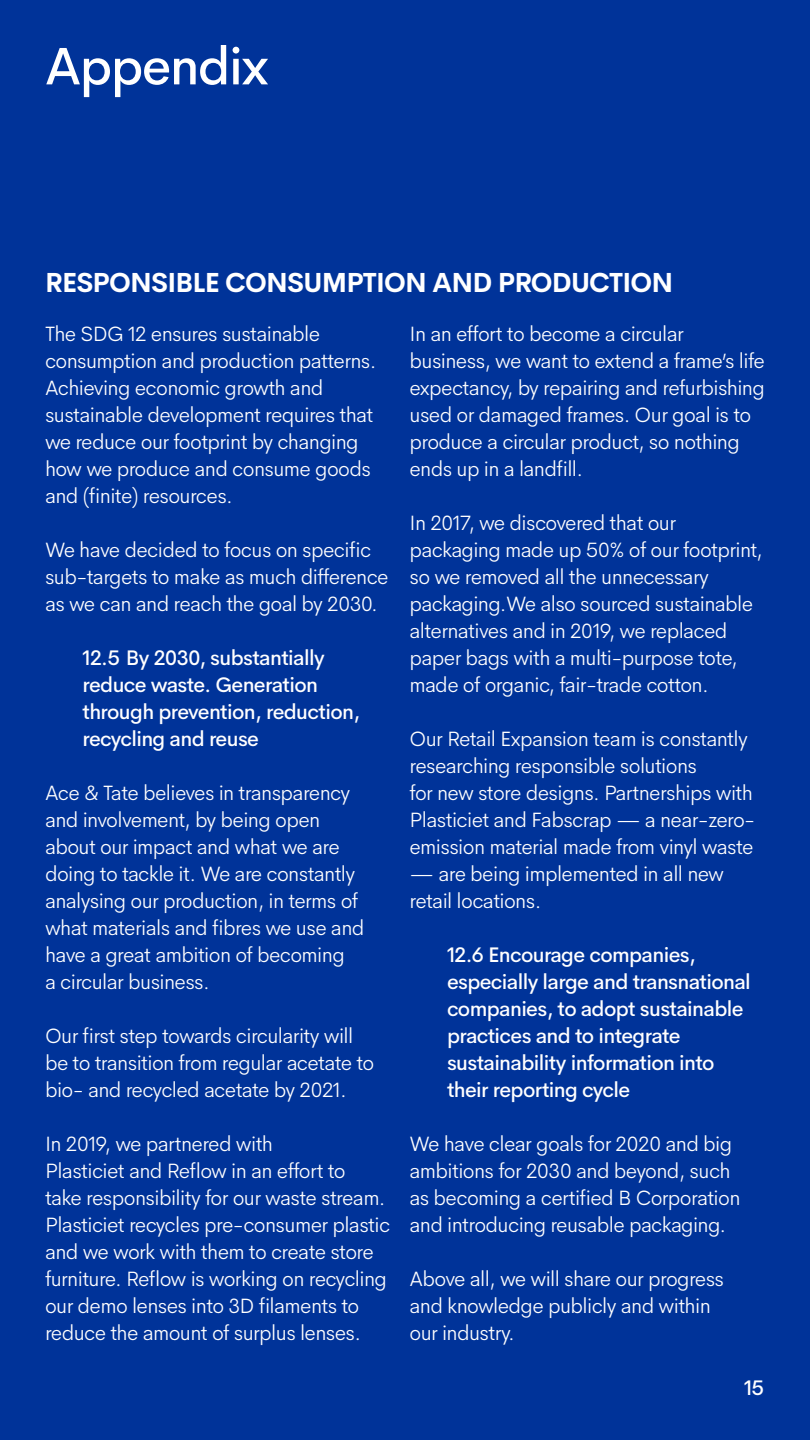
<style>
.page{position:relative;width:810px;height:1440px;background:#039}
.page>*{position:absolute;margin:0;border:0;box-sizing:border-box;transform-origin:0 0}
.t1{font:500 52.5px "Amper Sans";letter-spacing:-.03em;color:#fff}
.t2{font:700 27px "Amper Sans";letter-spacing:-.03em;color:#fff}
.t3{font:300 21px/27px "Amper Sans";letter-spacing:-.03em;color:#fff}
.t4{font:500 21px/27px "Amper Sans";letter-spacing:-.03em;color:#fff}
</style>
<div class="page">
<p class="t1" style="left:45px;top:25px;width:225px">Appendix</p>
<p class="t2" style="left:45px;top:261px;width:630px">RESPONSIBLE CONSUMPTION AND PRODUCTION</p>
<p class="t3" style="left:45px;top:319px;width:333px">The SDG 12 ensures sustainable consumption and production patterns.<br>Achieving economic growth and sustainable development requires that we reduce our footprint by changing how we produce and consume goods and (finite) resources.</p>
<p class="t3" style="left:45px;top:535px;width:345px">We have decided to focus on specific sub-targets to make as much difference as we can and reach the goal by 2030.</p>
<p class="t4" style="left:82px;top:643px;width:279px">12.5 By 2030, substantially reduce waste. Generation through prevention, reduction, recycling and reuse</p>
<p class="t3" style="left:45px;top:778px;width:321px">Ace &amp; Tate believes in transparency and involvement, by being open about our impact and what we are doing to tackle it. We are constantly analysing our production, in terms of what materials and fibres we use and have a great ambition of becoming<br>a circular business.</p>
<p class="t3" style="left:45px;top:1021px;width:331px">Our first step towards circularity will be to transition from regular acetate to bio- and recycled acetate by 2021.</p>
<p class="t3" style="left:45px;top:1129px;width:347px">In 2019, we partnered with<br>Plasticiet and Reflow in an effort to<br>take responsibility for our waste stream.<br>Plasticiet recycles pre-consumer plastic and we work with them to create store furniture. Reflow is working on recycling our demo lenses into 3D filaments to reduce the amount of surplus lenses.</p>
<p class="t3" style="left:410px;top:319px;width:357px">In an effort to become a circular business, we want to extend a frame’s life expectancy, by repairing and refurbishing used or damaged frames. Our goal is to produce a circular product, so nothing ends up in a landfill.</p>
<p class="t3" style="left:410px;top:508px;width:355px">In 2017, we discovered that our packaging made up 50% of our footprint, so we removed all the unnecessary packaging.We also sourced sustainable alternatives and in 2019, we replaced paper bags with a multi-purpose tote, made of organic, fair-trade cotton.</p>
<p class="t3" style="left:410px;top:724px;width:347px">Our Retail Expansion team is constantly researching responsible solutions<br>for new store designs. Partnerships with Plasticiet and Fabscrap — a near-zero&shy;emission material made from vinyl waste</p>
<p class="t3" style="left:410px;top:859px;width:316px">— are being implemented in all new retail locations.</p>
<p class="t4" style="left:447px;top:940px;width:305px">12.6 Encourage companies, especially large and transnational companies, to adopt sustainable practices and to integrate sustainability information into their reporting cycle</p>
<p class="t3" style="left:410px;top:1129px;width:333px">We have clear goals for 2020 and big ambitions for 2030 and beyond, such as becoming a certified B Corporation and introducing reusable packaging.</p>
<p class="t3" style="left:410px;top:1264px;width:316px">Above all, we will share our progress and knowledge publicly and within our industry.</p>
<p class="t4" style="left:744px;top:1372px;width:22px">15</p>
</div>
